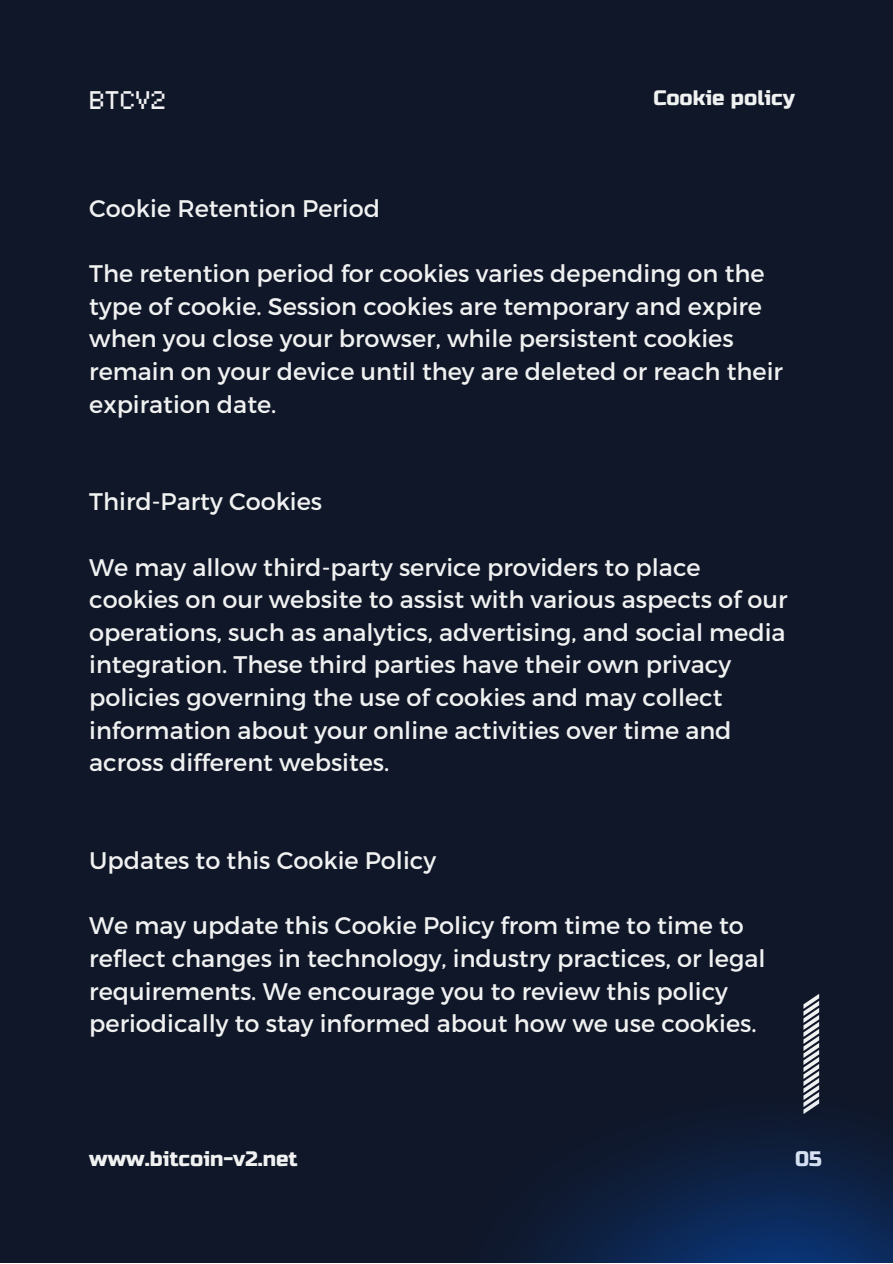
<style>
.page{position:relative;width:893px;height:1264px;background:#fff}
.page>*{position:absolute;margin:0;border:0;box-sizing:border-box;transform-origin:0 0}
.t1{font:25.5px "Retropix";color:#f0f1f1}
.t2{font:24px/32.5px "Montserrat";color:#f0f1f1}
.t3{font:21px "Russo One";color:#f0f1f1}
</style>
<div class="page">
<div style="left:0;top:0;width:892px;height:1262px;background:#101728"></div>
<svg style="left:803px;top:994px;width:16px;height:76px"></svg>
<img style="left:520px;top:1070px;width:372px;height:192px">
<p class="t1" style="left:89px;top:89px;width:78px">BTCV2</p>
<p class="t2" style="left:89px;top:191px;width:292px">Cookie Retention Period</p>
<p class="t3" style="left:653px;top:86px;width:143px">Cookie policy</p>
<p class="t2" style="left:89px;top:256px;width:695px">The retention period for cookies varies depending on the type of cookie. Session cookies are temporary and expire when you close your browser, while persistent cookies remain on your device until they are deleted or reach their expiration date.</p>
<p class="t2" style="left:89px;top:484px;width:234px">Third-Party Cookies</p>
<p class="t2" style="left:89px;top:549px;width:700px">We may allow third-party service providers to place cookies on our website to assist with various aspects of our operations, such as analytics, advertising, and social media integration. These third parties have their own privacy policies governing the use of cookies and may collect information about your online activities over time and across different websites.</p>
<p class="t2" style="left:89px;top:843px;width:348px">Updates to this Cookie Policy</p>
<p class="t2" style="left:89px;top:908px;width:677px">We may update this Cookie Policy from time to time to reflect changes in technology, industry practices, or legal</p>
<p class="t2" style="left:89px;top:973px;width:640px">requirements. We encourage you to review this policy</p>
<p class="t2" style="left:89px;top:1006px;width:668px">periodically to stay informed about how we use cookies.</p>
<p class="t3" style="left:89px;top:1146px;width:210px">www.bitcoin-v2.net</p>
<p class="t3" style="left:795px;top:1146px;width:28px">05</p>
</div>
